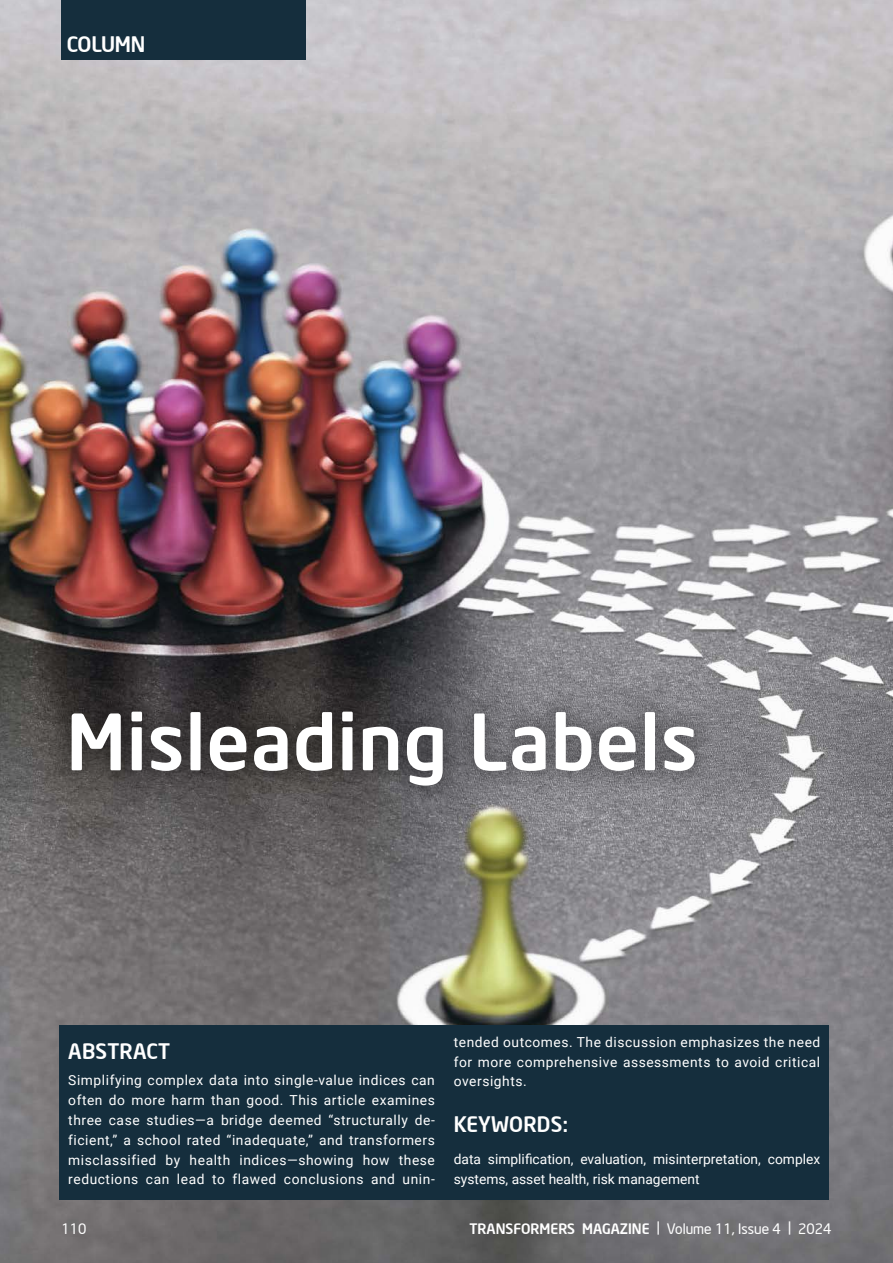
<style>
.page{position:relative;width:893px;height:1263px;background:#fff}
.page>*{position:absolute;margin:0;border:0;box-sizing:border-box;transform-origin:0 0}
.t1{font:500 76.5px "Neo Sans Intel";letter-spacing:.02em;color:#fff}
.t2{font:500 21px "Neo Sans Intel";letter-spacing:.01em;color:#fff}
.t3{font:14.25px "Neo Sans Intel";color:#fff}
.t4{font:13.8px/19.8px "Roboto";letter-spacing:.035em;color:#fff;text-align:justify}
.t5{font:13.8px/19.8px "Roboto";color:#fff}
.s1{font-weight:500}
</style>
<div class="page">
<img style="left:0;top:0;width:893px;height:1263px">
<div style="left:49px;top:690px;width:668px;height:118px;background:#000;opacity:.25"></div>
<div style="left:59px;top:1025px;width:770px;height:174px;background:#152e3d"></div>
<div style="left:62px;top:0;width:244px;height:60px;background:#152e3d"></div>
<h2 class="t2" style="left:67px;top:35px;width:80px">COLUMN</h2>
<h1 class="t1" style="left:67px;top:711px;width:632px">Misleading Labels</h1>
<h2 class="t2" style="left:68px;top:1043px;width:104px">ABSTRACT</h2>
<p class="t4" style="left:68px;top:1072px;width:368px">Simplifying complex data into single-value indices can often do more harm than good. This article examines three case studies—a bridge deemed “structurally de&shy;ficient,” a school rated “inadequate,” and transformers misclassified by health indices—showing how these reductions can lead to flawed conclusions and unin-</p>
<p class="t3" style="left:61px;top:1223px;width:26px">110</p>
<p class="t4" style="left:454px;top:1033px;width:368px">tended outcomes. The discussion emphasizes the need for more comprehensive assessments to avoid critical oversights.</p>
<h2 class="t2" style="left:454px;top:1115px;width:116px">KEYWORDS:</h2>
<p class="t5" style="left:454px;top:1149px;width:368px">data simplification, evaluation, misinterpretation, complex systems, asset health, risk management</p>
<p class="t3" style="left:469px;top:1223px;width:363px"><span class="s1">TRANSFORMERS MAGAZINE</span> | Volume 11, Issue 4 | 2024</p>
</div>
